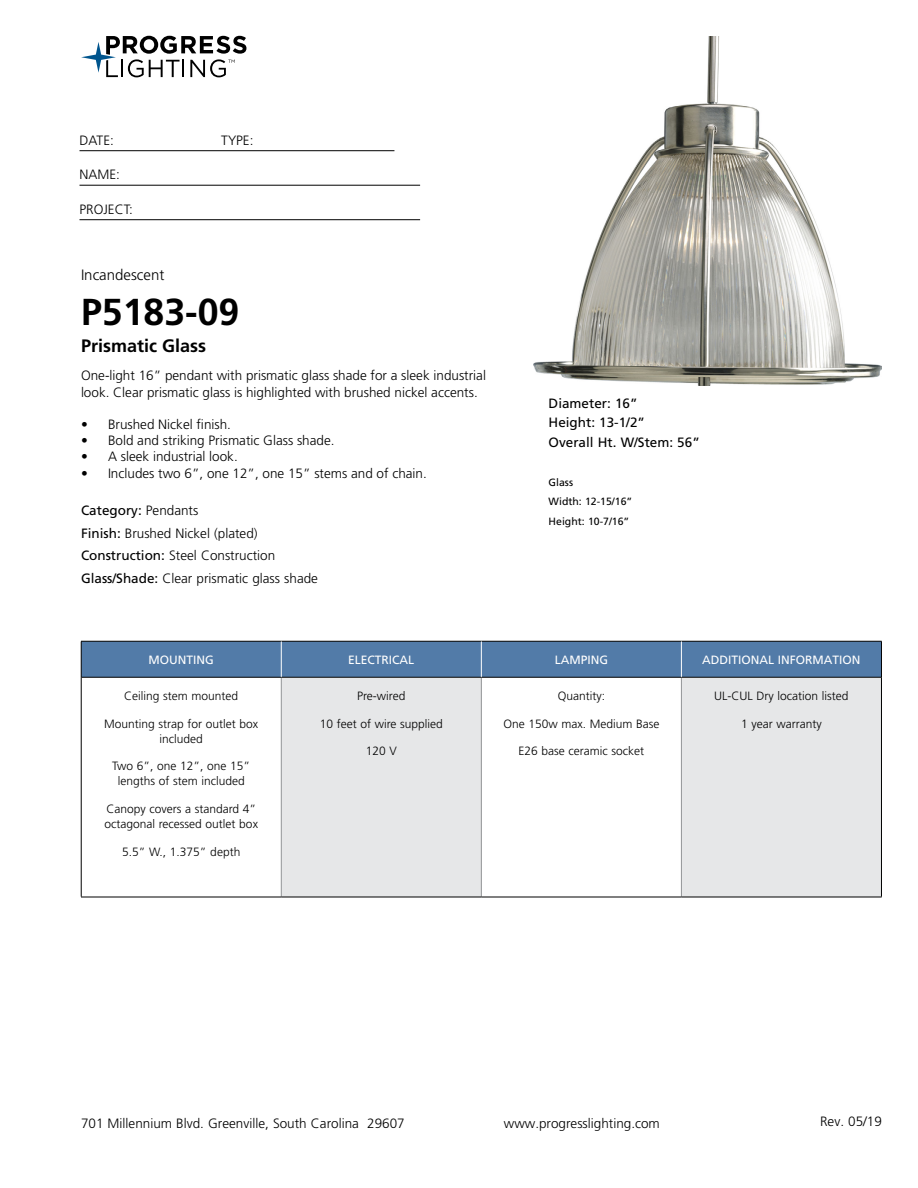
<style>
.page{position:relative;width:918px;height:1188px;background:#fff}
.page>*{position:absolute;margin:0;border:0;box-sizing:border-box;transform-origin:0 0}
.t1{font:700 37.5px "Frutiger LT Std";color:#000}
.t2{font:700 18px "Frutiger LT Std";color:#000}
.t3{font:300 15px "Frutiger LT Std";color:#000}
.t4{font:300 13.5px/22.5px "Frutiger LT Std";color:#000}
.t5{font:13.5px/19.5px "Frutiger LT Std";color:#000}
.t6{font:300 12px/15px "Frutiger LT Std";color:#000;text-align:center}
.t7{font:12px "Frutiger LT Std";color:#fff}
.t8{font:10.5px/19.5px "Frutiger LT Std";color:#000}
.s1{font-weight:400}
</style>
<div class="page">
<svg style="left:81px;top:36px;width:165px;height:41px"></svg>
<hr style="left:80px;top:150px;width:314px;height:1px;background:#000">
<hr style="left:80px;top:185px;width:340px;height:1px;background:#000">
<hr style="left:80px;top:219px;width:340px;height:1px;background:#000">
<div style="left:82px;top:642px;width:799px;height:35px;background:#527ba8"></div>
<div style="left:281px;top:677px;width:200px;height:220px;background:#e6e7e8"></div>
<div style="left:681px;top:677px;width:200px;height:220px;background:#e6e7e8"></div>
<hr style="left:281px;top:678px;width:1px;height:219px;background:#939598">
<hr style="left:481px;top:678px;width:1px;height:219px;background:#939598">
<hr style="left:681px;top:678px;width:1px;height:219px;background:#939598">
<hr style="left:81px;top:677px;width:200px;height:1px;background:#000">
<hr style="left:281px;top:677px;width:200px;height:1px;background:#000">
<hr style="left:481px;top:677px;width:200px;height:1px;background:#000">
<hr style="left:681px;top:677px;width:200px;height:1px;background:#000">
<hr style="left:81px;top:897px;width:200px;height:1px;background:#000">
<hr style="left:281px;top:897px;width:200px;height:1px;background:#000">
<hr style="left:481px;top:897px;width:200px;height:1px;background:#000">
<hr style="left:681px;top:897px;width:201px;height:1px;background:#000">
<hr style="left:81px;top:641px;width:200px;height:1px;background:#000">
<hr style="left:81px;top:641px;width:1px;height:36px;background:#000">
<hr style="left:281px;top:641px;width:200px;height:1px;background:#000">
<hr style="left:481px;top:641px;width:200px;height:1px;background:#000">
<hr style="left:681px;top:641px;width:201px;height:1px;background:#000">
<hr style="left:881px;top:641px;width:1px;height:36px;background:#000">
<hr style="left:81px;top:677px;width:1px;height:220px;background:#000">
<hr style="left:881px;top:677px;width:1px;height:220px;background:#000">
<hr style="left:281px;top:641px;width:1px;height:36px;background:#fff">
<hr style="left:681px;top:641px;width:1px;height:36px;background:#fff">
<hr style="left:481px;top:641px;width:1px;height:36px;background:#fff">
<img style="left:533px;top:36px;width:349px;height:349px">
<p class="t4" style="left:80px;top:129px;width:36px">DATE:</p>
<p class="t4" style="left:221px;top:129px;width:34px">TYPE:</p>
<p class="t4" style="left:80px;top:164px;width:42px">NAME:</p>
<p class="t4" style="left:80px;top:198px;width:55px">PROJECT:</p>
<p class="t3" style="left:81px;top:266px;width:85px">Incandescent</p>
<h1 class="t1" style="left:81px;top:290px;width:160px">P5183-09</h1>
<h2 class="t2" style="left:81px;top:335px;width:127px">Prismatic Glass</h2>
<p class="t4" style="left:81px;top:368px;width:407px;line-height:16.2px">One-light 16” pendant with prismatic glass shade for a sleek industrial look. Clear prismatic glass is highlighted with brushed nickel accents.</p>
<p class="t4" style="left:81px;top:413px;width:152px">• Brushed Nickel finish.</p>
<p class="t4" style="left:81px;top:429px;width:255px">• Bold and striking Prismatic Glass shade.</p>
<p class="t4" style="left:81px;top:446px;width:158px">• A sleek industrial look.</p>
<p class="t4" style="left:81px;top:462px;width:347px">• Includes two 6”, one 12”, one 15” stems and of chain.</p>
<p class="t4" style="left:81px;top:499px;width:239px"><span class="s1">Category:</span> Pendants<br><span class="s1">Finish:</span> Brushed Nickel (plated)<br><span class="s1">Construction:</span> Steel Construction<br><span class="s1">Glass/Shade:</span> Clear prismatic glass shade</p>
<p class="t5" style="left:549px;top:393px;width:153px">Diameter: 16”<br>Height: 13-1/2”<br>Overall Ht. W/Stem: 56”</p>
<p class="t8" style="left:549px;top:472px;width:85px">Glass<br>Width: 12-15/16”<br>Height: 10-7/16”</p>
<p class="t7" style="left:149px;top:653px;width:67px">MOUNTING</p>
<p class="t7" style="left:348px;top:653px;width:68px">ELECTRICAL</p>
<p class="t7" style="left:555px;top:653px;width:55px">LAMPING</p>
<p class="t7" style="left:702px;top:653px;width:160px">ADDITIONAL INFORMATION</p>
<p class="t6" style="left:124px;top:688px;width:116px">Ceiling stem mounted</p>
<p class="t6" style="left:104px;top:716px;width:156px">Mounting strap for outlet box included</p>
<p class="t6" style="left:112px;top:759px;width:139px">Two 6”, one 12”, one 15” lengths of stem included</p>
<p class="t6" style="left:105px;top:802px;width:155px;text-align:left">Canopy covers a standard 4” octagonal recessed outlet box</p>
<p class="t6" style="left:122px;top:844px;width:120px">5.5” W., 1.375” depth</p>
<p class="t6" style="left:357px;top:688px;width:50px">Pre-wired</p>
<p class="t6" style="left:320px;top:716px;width:125px">10 feet of wire supplied</p>
<p class="t6" style="left:366px;top:744px;width:33px">120 V</p>
<p class="t6" style="left:714px;top:688px;width:136px">UL-CUL Dry location listed</p>
<p class="t6" style="left:741px;top:716px;width:82px">1 year warranty</p>
<p class="t6" style="left:558px;top:688px;width:49px">Quantity:</p>
<p class="t6" style="left:503px;top:716px;width:158px">One 150w max. Medium Base</p>
<p class="t6" style="left:519px;top:744px;width:127px">E26 base ceramic socket</p>
<p class="t4" style="left:81px;top:1112px;width:325px">701 Millennium Blvd. Greenville, South Carolina 29607</p>
<p class="t4" style="left:504px;top:1112px;width:158px">www.progresslighting.com</p>
<p class="t4" style="left:820px;top:1110px;width:63px">Rev. 05/19</p>
</div>
